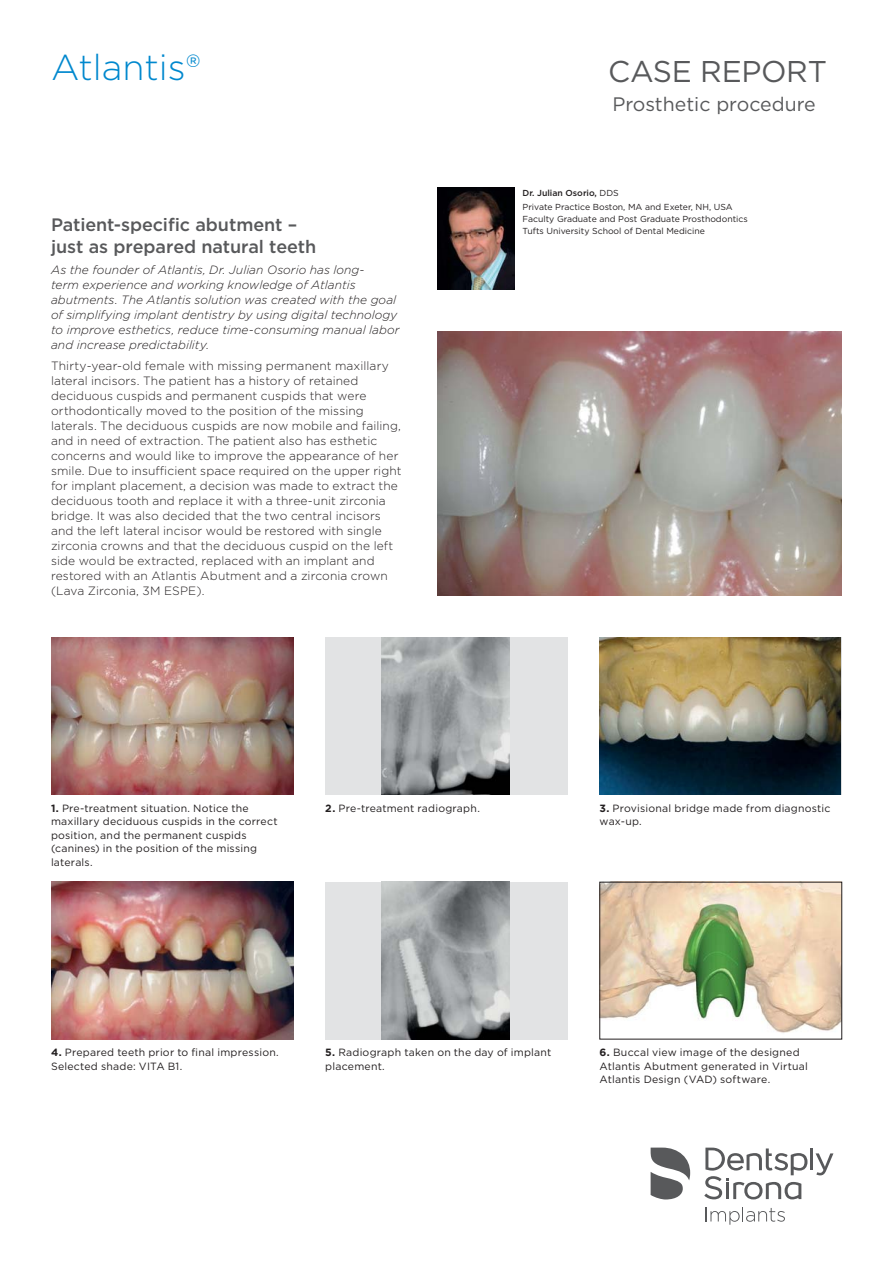
<style>
.page{position:relative;width:893px;height:1263px;background:#fff}
.page>*{position:absolute;margin:0;border:0;box-sizing:border-box;transform-origin:0 0}
.t1{font:300 36px "Gotham";color:#0088ce}
.t2{font:30px "Gotham";letter-spacing:-.01em;color:#58595b}
.t3{font:19.5px "Gotham";color:#58595b}
.t4{font:500 18px "Gotham";letter-spacing:-.005em;color:#58595b}
.t5{font:300 12px/15px "Gotham";letter-spacing:.01em;color:#231f20}
.t6{font:italic 300 12px/15px "Gotham";color:#231f20}
.t7{font:10.5px/13.5px "Gotham";letter-spacing:.02em;color:#231f20}
.t8{font:8.7px/14.1px "Gotham";color:#231f20}
.s1{font-weight:500}
.s2{font-weight:700}
</style>
<div class="page">
<hr style="left:810px;top:1148px;width:3px;height:22px;background:#58595b">
<svg style="left:816px;top:1153px;width:17px;height:22px"></svg>
<svg style="left:704px;top:1147px;width:103px;height:52px"></svg>
<svg style="left:651px;top:1147px;width:39px;height:52px"></svg>
<svg style="left:706px;top:1207px;width:79px;height:18px"></svg>
<img style="left:438px;top:187px;width:76px;height:102px">
<img style="left:438px;top:332px;width:403px;height:263px">
<div style="left:325px;top:637px;width:243px;height:158px;background:#e2e3e4"></div>
<img style="left:382px;top:637px;width:128px;height:158px">
<img style="left:51px;top:637px;width:242px;height:158px">
<img style="left:600px;top:637px;width:241px;height:158px">
<div style="left:325px;top:882px;width:243px;height:157px;background:#e2e3e4"></div>
<img style="left:382px;top:882px;width:128px;height:157px">
<img style="left:51px;top:882px;width:242px;height:157px">
<img style="left:602px;top:884px;width:238px;height:149px">
<h1 class="t1" style="left:51px;top:50px;width:151px">Atlantis®</h1>
<h2 class="t2" style="left:608px;top:58px;width:220px">CASE REPORT</h2>
<h3 class="t3" style="left:612px;top:95px;width:205px">Prosthetic procedure</h3>
<p class="t8" style="left:523px;top:187px;width:212px"><span class="s1">Dr. Julian Osorio,</span> DDS<br>Private Practice Boston, MA and Exeter, NH, USA</p>
<p class="t8" style="left:523px;top:213px;width:227px">Faculty Graduate and Post Graduate Prosthodontics</p>
<h3 class="t4" style="left:51px;top:214px;width:248px">Patient-specific abutment –</h3>
<p class="t8" style="left:523px;top:225px;width:184px">Tufts University School of Dental Medicine</p>
<h3 class="t4" style="left:51px;top:236px;width:267px">just as prepared natural teeth</h3>
<p class="t6" style="left:51px;top:263px;width:350px">As the founder of Atlantis, Dr. Julian Osorio has long-<br>term experience and working knowledge of Atlantis abutments. The Atlantis solution was created with the goal of simplifying implant dentistry by using digital technology to improve esthetics, reduce time-consuming manual labor and increase predictability.</p>
<p class="t5" style="left:51px;top:359px;width:352px">Thirty-year-old female with missing permanent maxillary lateral incisors. The patient has a history of retained deciduous cuspids and permanent cuspids that were orthodontically moved to the position of the missing laterals. The deciduous cuspids are now mobile and failing, and in need of extraction. The patient also has esthetic concerns and would like to improve the appearance of her smile. Due to insufficient space required on the upper right for implant placement, a decision was made to extract the deciduous tooth and replace it with a three-unit zirconia bridge. It was also decided that the two central incisors and the left lateral incisor would be restored with single zirconia crowns and that the deciduous cuspid on the left side would be extracted, replaced with an implant and restored with an Atlantis Abutment and a zirconia crown (Lava Zirconia, 3M ESPE).</p>
<p class="t7" style="left:51px;top:802px;width:228px"><span class="s2">1.</span> Pre-treatment situation. Notice the maxillary deciduous cuspids in the correct position, and the permanent cuspids (canines) in the position of the missing laterals.</p>
<p class="t7" style="left:325px;top:802px;width:156px"><span class="s2">2.</span> Pre-treatment radiograph.</p>
<p class="t7" style="left:600px;top:802px;width:232px"><span class="s2">3.</span> Provisional bridge made from diagnostic wax-up.</p>
<p class="t7" style="left:51px;top:1046px;width:229px"><span class="s2">4.</span> Prepared teeth prior to final impression.<br>Selected shade: VITA B1.</p>
<p class="t7" style="left:325px;top:1046px;width:228px"><span class="s2">5.</span> Radiograph taken on the day of implant placement.</p>
<p class="t7" style="left:600px;top:1046px;width:210px"><span class="s2">6.</span> Buccal view image of the designed<br>Atlantis Abutment generated in Virtual<br>Atlantis Design (VAD) software.</p>
</div>
